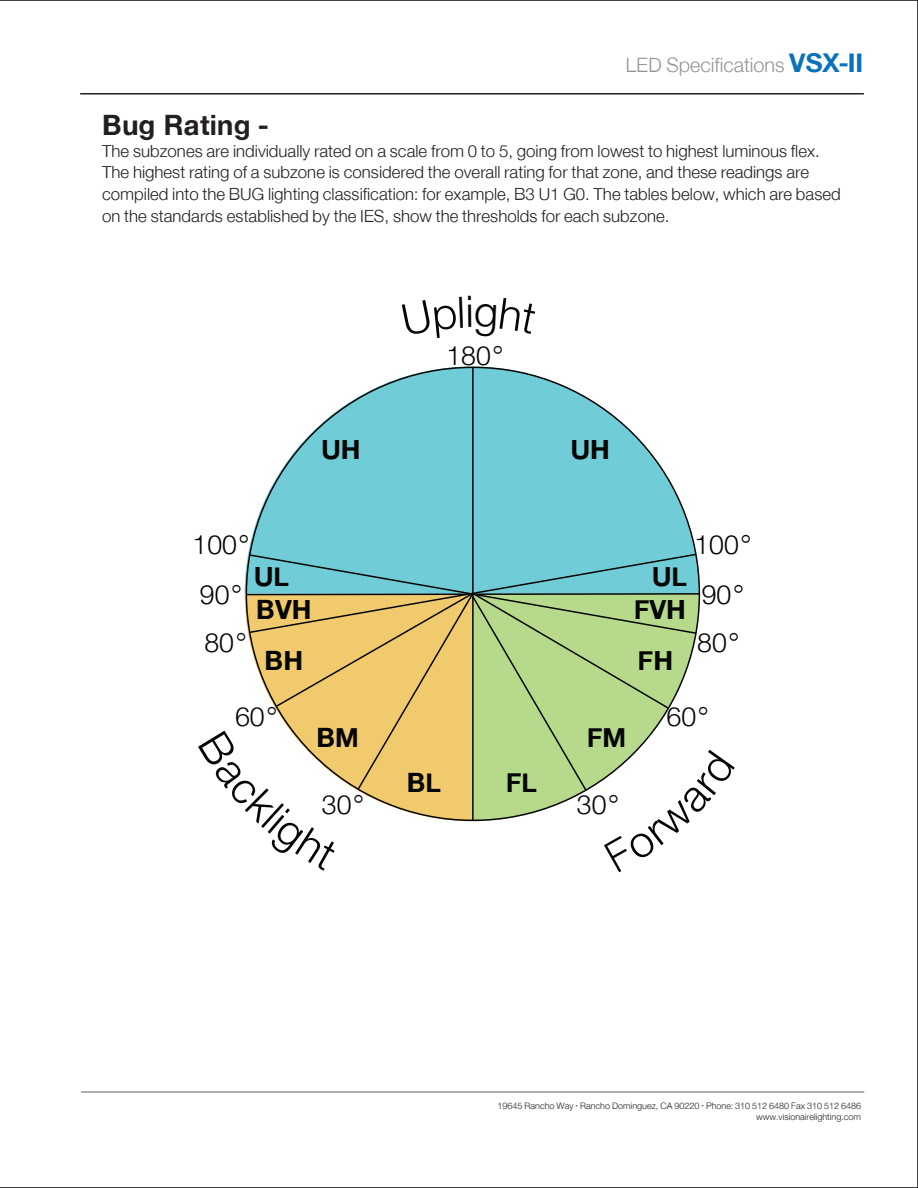
<style>
.page{position:relative;width:918px;height:1188px;background:#fff}
.page>*{position:absolute;margin:0;border:0;box-sizing:border-box;transform-origin:0 0}
.t1{font:700 30px "Furleys";color:#231f20}
.t2{font:28.5px "Furleys";color:#050504}
.t3{font:700 28.5px "Furleys";color:#050504}
.t4{font:21.3px "Furleys";color:#939598}
.t5{font:18px/21.6px "Furleys";color:#231f20}
.t6{font:9.6px/11.6px "Furleys";color:#231f20;text-align:right}
.s1{font-weight:700;font-size:27.75px;color:#0a71ba}
</style>
<div class="page">
<hr style="left:80px;top:93px;width:784px;height:2px;background:#231f20">
<hr style="left:81px;top:1091px;width:783px;height:2px;background:#939598">
<svg style="left:248px;top:367px;width:449px;height:186px;fill:#70ccd6"></svg>
<hr style="left:472px;top:367px;width:2px;height:453px;background:#050504">
<svg style="left:244px;top:553px;width:457px;height:269px"></svg>
<p class="t4" style="left:626px;top:52px;width:239px">LED Specifications <span class="s1">VSX-II</span></p>
<h1 class="t1" style="left:102px;top:106px;width:167px">Bug Rating -</h1>
<p class="t5" style="left:102px;top:140px;width:740px">The subzones are individually rated on a scale from 0 to 5, going from lowest to highest luminous flex.<br>The highest rating of a subzone is considered the overall rating for that zone, and these readings are compiled into the BUG lighting classification: for example, B3 U1 G0. The tables below, which are based on the standards established by the IES, show the thresholds for each subzone.</p>
<h2 class="t2" style="left:446px;top:338px;width:60px">180°</h2>
<h2 class="t3" style="left:322px;top:432px;width:41px">UH</h2>
<h2 class="t3" style="left:571px;top:432px;width:41px">UH</h2>
<h2 class="t2" style="left:193px;top:528px;width:60px">100°</h2>
<h2 class="t2" style="left:694px;top:528px;width:60px">100°</h2>
<h2 class="t2" style="left:200px;top:578px;width:45px">90°</h2>
<h2 class="t2" style="left:702px;top:578px;width:45px">90°</h2>
<h2 class="t2" style="left:204px;top:626px;width:45px">80°</h2>
<h2 class="t2" style="left:697px;top:626px;width:45px">80°</h2>
<h2 class="t3" style="left:254px;top:559px;width:37px">UL</h2>
<h2 class="t3" style="left:652px;top:559px;width:37px">UL</h2>
<h2 class="t3" style="left:256px;top:592px;width:57px">BVH</h2>
<h2 class="t3" style="left:634px;top:592px;width:54px">FVH</h2>
<h2 class="t3" style="left:265px;top:643px;width:40px">BH</h2>
<h2 class="t3" style="left:638px;top:643px;width:37px">FH</h2>
<h2 class="t2" style="left:235px;top:700px;width:45px">60°</h2>
<h2 class="t2" style="left:667px;top:700px;width:45px">60°</h2>
<h2 class="t3" style="left:316px;top:719px;width:45px">BM</h2>
<h2 class="t3" style="left:587px;top:719px;width:41px">FM</h2>
<h2 class="t3" style="left:407px;top:765px;width:36px">BL</h2>
<h2 class="t3" style="left:506px;top:765px;width:33px">FL</h2>
<h2 class="t2" style="left:322px;top:787px;width:45px">30°</h2>
<h2 class="t2" style="left:577px;top:787px;width:45px">30°</h2>
<p class="t6" style="left:498px;top:1100px;width:365px">19645 Rancho Way • Rancho Dominguez, CA 90220 • Phone: 310 512 6480 Fax 310 512 6486 www.visionairelighting.com</p>
</div>
